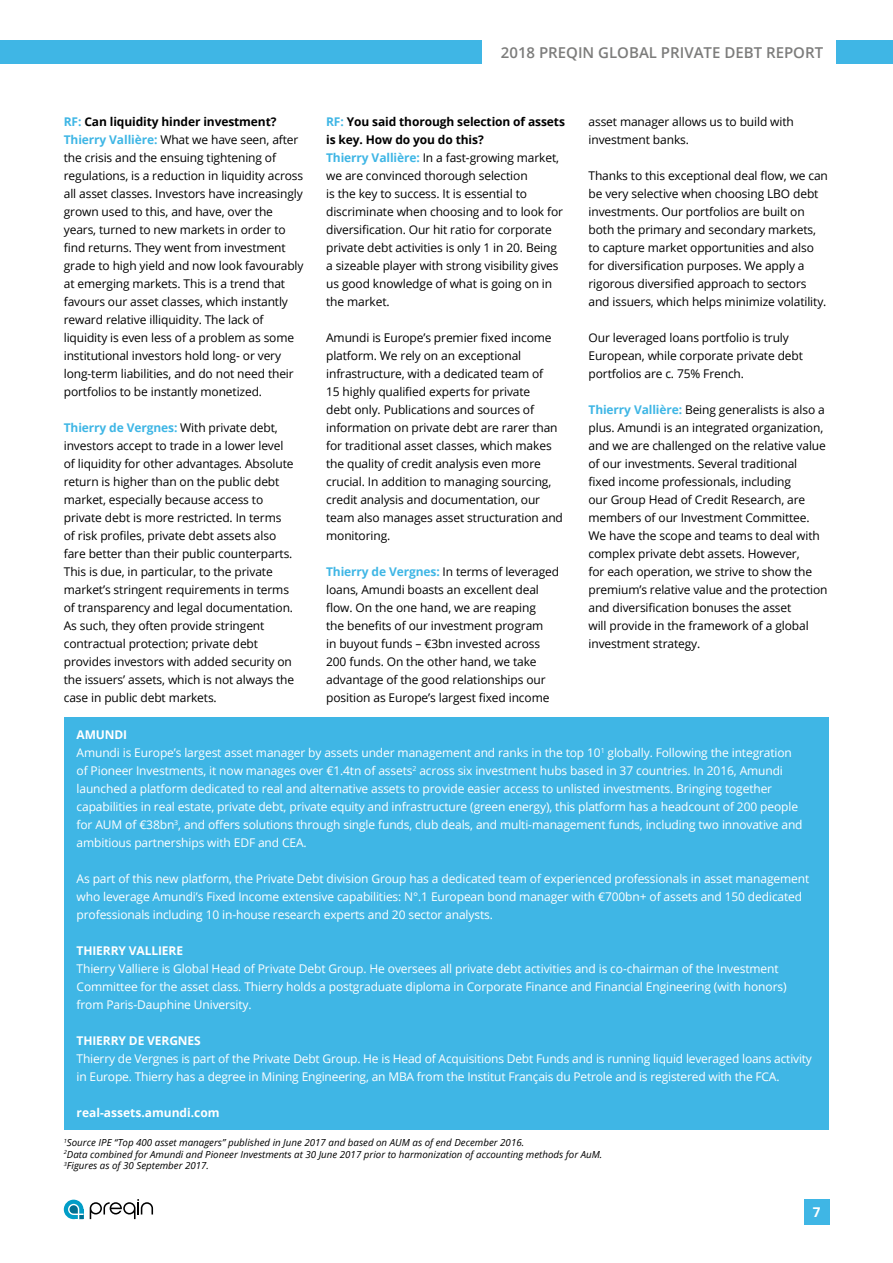
<style>
.page{position:relative;width:893px;height:1263px;background:#fff}
.page>*{position:absolute;margin:0;border:0;box-sizing:border-box;transform-origin:0 0}
.t1{font:600 15px "Open Sans";color:#7c7c7b}
.t2{font:700 13.5px "Open Sans";color:#fff}
.t3{font:12px/18px "Open Sans";letter-spacing:-.01em;color:#000}
.t4{font:12px/18px "Open Sans";letter-spacing:-.01em;color:#fff}
.t5{font:700 12px "Open Sans";letter-spacing:-.01em;color:#fff}
.t6{font:italic 9.75px/11.7px "Open Sans";color:#000}
.s1{font-weight:700;color:#3fb6e5}
.s2{font-weight:700}
</style>
<div class="page">
<div style="left:0;top:40px;width:892px;height:24px;background:#3fb6e5"></div>
<svg style="left:90px;top:1199px;width:63px;height:20px"></svg>
<div style="left:64px;top:1200px;width:19px;height:19px;background:#019dc7;border-radius:50%"></div>
<svg style="left:68px;top:1204px;width:16px;height:15px"></svg>
<div style="left:804px;top:1199px;width:25px;height:26px;background:#3fb6e5"></div>
<div style="left:483px;top:37px;width:353px;height:30px;background:#fff"></div>
<div style="left:64px;top:717px;width:764px;height:412px;background:#3fb6e5"></div>
<p class="t3" style="left:64px;top:114px;width:241px"><span class="s1">RF:</span> <span class="s2">Can liquidity hinder investment?<br></span><span class="s1">Thierry Vallière:</span> What we have seen, after the crisis and the ensuing tightening of regulations, is a reduction in liquidity across all asset classes. Investors have increasingly grown used to this, and have, over the years, turned to new markets in order to find returns. They went from investment grade to high yield and now look favourably at emerging markets. This is a trend that favours our asset classes, which instantly reward relative illiquidity. The lack of liquidity is even less of a problem as some institutional investors hold long- or very long-term liabilities, and do not need their portfolios to be instantly monetized.</p>
<p class="t3" style="left:64px;top:420px;width:232px"><span class="s1">Thierry de Vergnes:</span> With private debt, investors accept to trade in a lower level of liquidity for other advantages. Absolute return is higher than on the public debt market, especially because access to private debt is more restricted. In terms of risk profiles, private debt assets also fare better than their public counterparts.<br>This is due, in particular, to the private market’s stringent requirements in terms of transparency and legal documentation.<br>As such, they often provide stringent contractual protection; private debt provides investors with added security on the issuers’ assets, which is not always the case in public debt markets.</p>
<p class="t1" style="left:501px;top:47px;width:324px">2018 PREQIN GLOBAL PRIVATE DEBT REPORT</p>
<p class="t3" style="left:326px;top:114px;width:240px"><span class="s1">RF:</span> <span class="s2">You said thorough selection of assets is key. How do you do this?<br></span><span class="s1">Thierry Vallière:</span> In a fast-growing market, we are convinced thorough selection<br>is the key to success. It is essential to discriminate when choosing and to look for diversification. Our hit ratio for corporate private debt activities is only 1 in 20. Being a sizeable player with strong visibility gives us good knowledge of what is going on in the market.</p>
<p class="t3" style="left:326px;top:330px;width:238px">Amundi is Europe’s premier fixed income platform. We rely on an exceptional infrastructure, with a dedicated team of<br>15 highly qualified experts for private<br>debt only. Publications and sources of information on private debt are rarer than for traditional asset classes, which makes the quality of credit analysis even more crucial. In addition to managing sourcing, credit analysis and documentation, our team also manages asset structuration and monitoring.</p>
<p class="t3" style="left:326px;top:564px;width:234px"><span class="s1">Thierry de Vergnes:</span> In terms of leveraged loans, Amundi boasts an excellent deal flow. On the one hand, we are reaping<br>the benefits of our investment program<br>in buyout funds – €3bn invested across 200 funds. On the other hand, we take advantage of the good relationships our position as Europe’s largest fixed income</p>
<p class="t3" style="left:588px;top:114px;width:207px">asset manager allows us to build with investment banks.</p>
<p class="t3" style="left:588px;top:168px;width:241px">Thanks to this exceptional deal flow, we can be very selective when choosing LBO debt investments. Our portfolios are built on both the primary and secondary markets, to capture market opportunities and also for diversification purposes. We apply a rigorous diversified approach to sectors and issuers, which helps minimize volatility.</p>
<p class="t3" style="left:588px;top:330px;width:216px">Our leveraged loans portfolio is truly<br>European, while corporate private debt portfolios are c. 75% French.</p>
<p class="t3" style="left:588px;top:402px;width:241px"><span class="s1">Thierry Vallière:</span> Being generalists is also a plus. Amundi is an integrated organization, and we are challenged on the relative value of our investments. Several traditional<br>fixed income professionals, including<br>our Group Head of Credit Research, are members of our Investment Committee.<br>We have the scope and teams to deal with complex private debt assets. However,<br>for each operation, we strive to show the premium’s relative value and the protection and diversification bonuses the asset<br>will provide in the framework of a global investment strategy.</p>
<p class="t4" style="left:77px;top:727px;width:727px"><span class="s2">AMUNDI<br></span>Amundi is Europe’s largest asset manager by assets under management and ranks in the top 10<sup>1</sup> globally. Following the integration of Pioneer Investments, it now manages over €1.4tn of assets<sup>2</sup> across six investment hubs based in 37 countries. In 2016, Amundi launched a platform dedicated to real and alternative assets to provide easier access to unlisted investments. Bringing together capabilities in real estate, private debt, private equity and infrastructure (green energy), this platform has a headcount of 200 people for AUM of €38bn<sup>3</sup>, and offers solutions through single funds, club deals, and multi-management funds, including two innovative and ambitious partnerships with EDF and CEA.</p>
<p class="t4" style="left:77px;top:871px;width:734px">As part of this new platform, the Private Debt division Group has a dedicated team of experienced professionals in asset management who leverage Amundi’s Fixed Income extensive capabilities: N°.1 European bond manager with €700bn+ of assets and 150 dedicated professionals including 10 in-house research experts and 20 sector analysts.</p>
<p class="t5" style="left:77px;top:945px;width:108px">THIERRY VALLIERE</p>
<p class="t4" style="left:77px;top:961px;width:711px">Thierry Valliere is Global Head of Private Debt Group. He oversees all private debt activities and is co-chairman of the Investment<br>Committee for the asset class. Thierry holds a postgraduate diploma in Corporate Finance and Financial Engineering (with honors) from Paris-Dauphine University.</p>
<p class="t5" style="left:77px;top:1035px;width:126px">THIERRY DE VERGNES</p>
<p class="t4" style="left:77px;top:1051px;width:737px">Thierry de Vergnes is part of the Private Debt Group. He is Head of Acquisitions Debt Funds and is running liquid leveraged loans activity in Europe. Thierry has a degree in Mining Engineering, an MBA from the Institut Français du Petrole and is registered with the FCA.</p>
<p class="t5" style="left:77px;top:1107px;width:145px">real-assets.amundi.com</p>
<p class="t6" style="left:64px;top:1137px;width:540px"><sup>1</sup>Source IPE “Top 400 asset managers” published in June 2017 and based on AUM as of end December 2016.<br><sup>2</sup>Data combined for Amundi and Pioneer Investments at 30 June 2017 prior to harmonization of accounting methods for AuM.<br><sup>3</sup>Figures as of 30 September 2017.</p>
<p class="t2" style="left:813px;top:1207px;width:9px">7</p>
</div>
